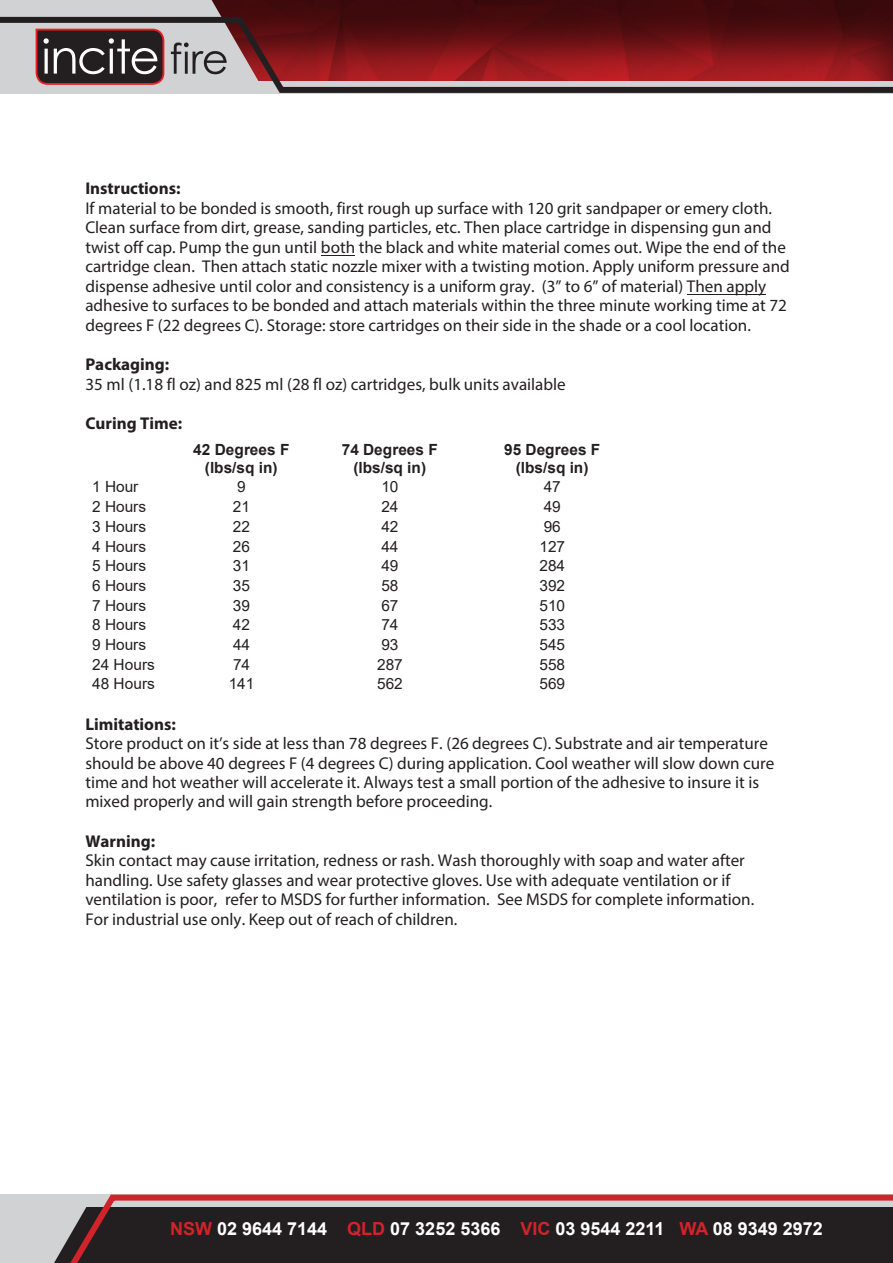
<style>
.page{position:relative;width:893px;height:1263px;background:#fff}
.page>*{position:absolute;margin:0;border:0;box-sizing:border-box;transform-origin:0 0}
.t1{font:700 18px "Arial";color:#fff}
.t2{font:17.1px/19.5px "Myriad Pro";color:#231f20}
.t3{font:700 17.1px "Myriad Pro";color:#231f20}
.t4{font:15.45px "Arial";color:#231f20}
.t5{font:700 15.45px/17.9px "Arial";color:#231f20;text-align:center}
.s1{font-weight:700}
.s2{color:#d1232a}
</style>
<div class="page">
<div style="left:0;top:0;width:893px;height:81px;background:#3f0a0c"></div>
<div style="left:0;top:0;width:220px;height:14px;background:#d1d2d4"></div>
<svg style="left:0;top:14px;width:893px;height:80px;background:#7e4043"></svg>
<svg style="left:0;top:1194px;width:893px;height:69px;background:#473436"></svg>
<svg style="left:0;top:1206px;width:87px;height:57px;background:#b5b0b2"></svg>
<hr style="left:321px;top:256px;width:34px;height:1px;background:#231f20">
<hr style="left:687px;top:295px;width:79px;height:1px;background:#231f20">
<p class="t2" style="left:85px;top:178px;width:706px"><span class="s1">Instructions:<br></span>If material to be bonded is smooth, first rough up surface with 120 grit sandpaper or emery cloth.<br>Clean surface from dirt, grease, sanding particles, etc. Then place cartridge in dispensing gun and twist off cap. Pump the gun until both the black and white material comes out. Wipe the end of the cartridge clean. Then attach static nozzle mixer with a twisting motion. Apply uniform pressure and dispense adhesive until color and consistency is a uniform gray. (3” to 6” of material) Then apply adhesive to surfaces to be bonded and attach materials within the three minute working time at 72 degrees F (22 degrees C). Storage: store cartridges on their side in the shade or a cool location.</p>
<p class="t2" style="left:85px;top:355px;width:482px;line-height:19px"><span class="s1">Packaging:<br></span>35 ml (1.18 fl oz) and 825 ml (28 fl oz) cartridges, bulk units available</p>
<p class="t3" style="left:85px;top:412px;width:98px">Curing Time:</p>
<p class="t5" style="left:193px;top:440px;width:98px">42 Degrees F (lbs/sq in)</p>
<p class="t5" style="left:342px;top:440px;width:98px">74 Degrees F (lbs/sq in)</p>
<p class="t5" style="left:504px;top:440px;width:98px">95 Degrees F (lbs/sq in)</p>
<p class="t4" style="left:92px;top:476px;width:48px">1 Hour</p>
<p class="t4" style="left:237px;top:476px;width:10px">9</p>
<p class="t4" style="left:381px;top:476px;width:19px">10</p>
<p class="t4" style="left:544px;top:476px;width:19px">47</p>
<p class="t4" style="left:92px;top:496px;width:55px">2 Hours</p>
<p class="t4" style="left:233px;top:496px;width:19px">21</p>
<p class="t4" style="left:381px;top:496px;width:19px">24</p>
<p class="t4" style="left:544px;top:496px;width:19px">49</p>
<p class="t4" style="left:92px;top:516px;width:55px">3 Hours</p>
<p class="t4" style="left:233px;top:516px;width:19px">22</p>
<p class="t4" style="left:381px;top:516px;width:19px">42</p>
<p class="t4" style="left:544px;top:516px;width:19px">96</p>
<p class="t4" style="left:92px;top:535px;width:55px">4 Hours</p>
<p class="t4" style="left:233px;top:535px;width:19px">26</p>
<p class="t4" style="left:381px;top:535px;width:19px">44</p>
<p class="t4" style="left:539px;top:535px;width:27px">127</p>
<p class="t4" style="left:92px;top:555px;width:55px">5 Hours</p>
<p class="t4" style="left:233px;top:555px;width:19px">31</p>
<p class="t4" style="left:381px;top:555px;width:19px">49</p>
<p class="t4" style="left:539px;top:555px;width:27px">284</p>
<p class="t4" style="left:92px;top:575px;width:55px">6 Hours</p>
<p class="t4" style="left:233px;top:575px;width:19px">35</p>
<p class="t4" style="left:381px;top:575px;width:19px">58</p>
<p class="t4" style="left:539px;top:575px;width:27px">392</p>
<p class="t4" style="left:92px;top:594px;width:55px">7 Hours</p>
<p class="t4" style="left:233px;top:594px;width:19px">39</p>
<p class="t4" style="left:381px;top:594px;width:19px">67</p>
<p class="t4" style="left:540px;top:594px;width:27px">510</p>
<p class="t4" style="left:92px;top:614px;width:55px">8 Hours</p>
<p class="t4" style="left:233px;top:614px;width:19px">42</p>
<p class="t4" style="left:381px;top:614px;width:19px">74</p>
<p class="t4" style="left:540px;top:614px;width:27px">533</p>
<p class="t4" style="left:92px;top:634px;width:55px">9 Hours</p>
<p class="t4" style="left:233px;top:634px;width:19px">44</p>
<p class="t4" style="left:381px;top:634px;width:19px">93</p>
<p class="t4" style="left:540px;top:634px;width:27px">545</p>
<p class="t4" style="left:92px;top:654px;width:64px">24 Hours</p>
<p class="t4" style="left:233px;top:654px;width:19px">74</p>
<p class="t4" style="left:377px;top:654px;width:27px">287</p>
<p class="t4" style="left:540px;top:654px;width:27px">558</p>
<p class="t4" style="left:92px;top:673px;width:64px">48 Hours</p>
<p class="t4" style="left:229px;top:673px;width:27px">141</p>
<p class="t4" style="left:377px;top:673px;width:27px">562</p>
<p class="t4" style="left:540px;top:673px;width:27px">569</p>
<p class="t2" style="left:85px;top:714px;width:691px"><span class="s1">Limitations:<br></span>Store product on it’s side at less than 78 degrees F. (26 degrees C). Substrate and air temperature should be above 40 degrees F (4 degrees C) during application. Cool weather will slow down cure time and hot weather will accelerate it. Always test a small portion of the adhesive to insure it is mixed properly and will gain strength before proceeding.</p>
<p class="t2" style="left:85px;top:831px;width:670px"><span class="s1">Warning:<br></span>Skin contact may cause irritation, redness or rash. Wash thoroughly with soap and water after handling. Use safety glasses and wear protective gloves. Use with adequate ventilation or if ventilation is poor, refer to MSDS for further information. See MSDS for complete information.<br>For industrial use only. Keep out of reach of children.</p>
<p class="t1" style="left:170px;top:1215px;width:654px"><span class="s2">NSW</span> 02 9644 7144 <span class="s2">QLD</span> 07 3252 5366 <span class="s2">VIC</span> 03 9544 2211 <span class="s2">WA</span> 08 9349 2972</p>
</div>
